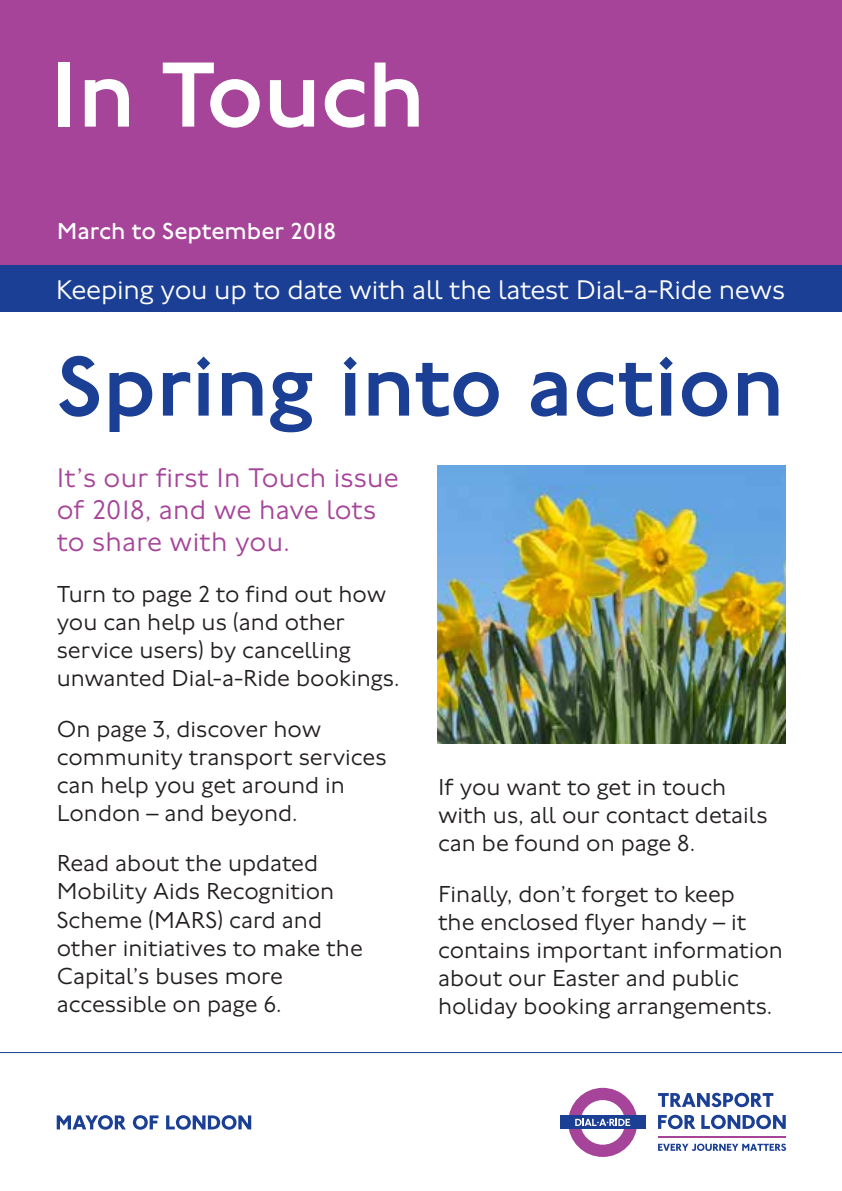
<style>
.page{position:relative;width:842px;height:1191px;background:#fff}
.page>*{position:absolute;margin:0;border:0;box-sizing:border-box;transform-origin:0 0}
.t1{font:500 96px "Johnston 100";letter-spacing:-.01em;color:#fff}
.t2{font:500 88px "Johnston 100";color:#1b3f94}
.t3{font:300 28px/32px "Johnston 100";letter-spacing:.01em;color:#a64499}
.t4{font:300 28px "Johnston 100";letter-spacing:-.005em;color:#fff}
.t5{font:300 24px/28px "Johnston 100";color:#231f20}
.t6{font:24px "Johnston 100";color:#fff}
</style>
<div class="page">
<div style="left:0;top:0;width:842px;height:270px;background:#a64499"></div>
<div style="left:0;top:265px;width:842px;height:47px;background:#1b3f94"></div>
<img style="left:438px;top:465px;width:347px;height:278px">
<svg style="left:57px;top:1115px;width:194px;height:14px"></svg>
<hr style="left:658px;top:1135px;width:128px;height:2px;background:#a64499">
<div style="left:560px;top:1115px;width:85px;height:14px;background:#1b3f94"></div>
<svg style="left:569px;top:1087px;width:68px;height:70px"></svg>
<svg style="left:658px;top:1143px;width:128px;height:8px"></svg>
<svg style="left:658px;top:1092px;width:115px;height:15px"></svg>
<svg style="left:658px;top:1114px;width:37px;height:15px"></svg>
<svg style="left:701px;top:1114px;width:85px;height:15px"></svg>
<hr style="left:0;top:1052px;width:842px;height:1px;background:#1b3f94">
<h1 class="t1" style="left:49px;top:42px;width:377px">In Touch</h1>
<p class="t6" style="left:57px;top:218px;width:281px">March to September 2018</p>
<p class="t4" style="left:56px;top:274px;width:731px">Keeping you up to date with all the latest Dial-a-Ride news</p>
<h2 class="t2" style="left:57px;top:338px;width:729px">Spring into action</h2>
<p class="t3" style="left:57px;top:462px;width:344px">It’s our first In Touch issue of 2018, and we have lots to share with you.</p>
<p class="t5" style="left:57px;top:580px;width:344px">Turn to page 2 to find out how you can help us (and other service users) by cancelling unwanted Dial-a-Ride bookings.</p>
<p class="t5" style="left:57px;top:715px;width:331px">On page 3, discover how community transport services can help you get around in<br>London – and beyond.</p>
<p class="t5" style="left:57px;top:850px;width:308px">Read about the updated<br>Mobility Aids Recognition<br>Scheme (MARS) card and other initiatives to make the<br>Capital’s buses more accessible on page 6.</p>
<p class="t5" style="left:438px;top:773px;width:331px">If you want to get in touch with us, all our contact details can be found on page 8.</p>
<p class="t5" style="left:438px;top:880px;width:346px">Finally, don’t forget to keep<br>the enclosed flyer handy – it contains important information about our Easter and public holiday booking arrangements.</p>
</div>
